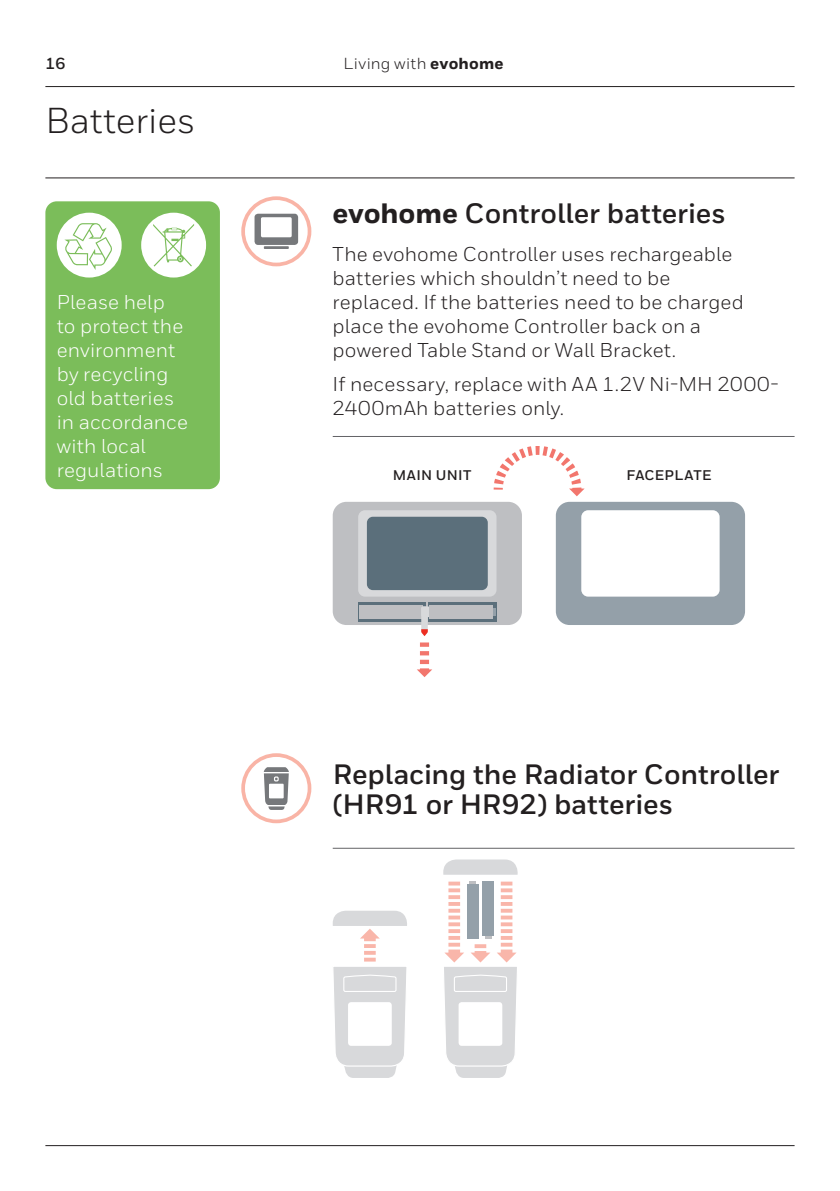
<style>
.page{position:relative;width:840px;height:1191px;background:#fff}
.page>*{position:absolute;margin:0;border:0;box-sizing:border-box;transform-origin:0 0}
.t1{font:36px "Honeywell Sans";color:#231f20}
.t2{font:700 28px/30px "Honeywell Sans";letter-spacing:-.005em;color:#231f20}
.t3{font:20px/24px "Honeywell Sans";letter-spacing:.005em;color:#231f20}
.t4{font:20px/24px "Honeywell Sans";letter-spacing:.005em;color:#fff}
.t5{font:16px "Honeywell Sans";letter-spacing:.025em;color:#231f20}
.t6{font:700 16px "Honeywell Sans";color:#231f20}
.t7{font:700 14px "Honeywell Sans";letter-spacing:.025em;color:#231f20}
.s1{font-weight:800}
</style>
<div class="page">
<hr style="left:45px;top:177px;width:749px;height:1px;background:#231f20">
<hr style="left:45px;top:1145px;width:749px;height:1px;background:#231f20">
<hr style="left:45px;top:86px;width:749px;height:1px;background:#231f20">
<div style="left:45px;top:201px;width:175px;height:288px;background:#7bbd5a;border-radius:11px"></div>
<div style="left:57px;top:213px;width:65px;height:64px;background:#fff;border-radius:50%"></div>
<svg style="left:64px;top:223px;width:49px;height:47px"></svg>
<div style="left:141px;top:213px;width:65px;height:64px;background:#fff;border-radius:50%"></div>
<svg style="left:153px;top:224px;width:41px;height:42px"></svg>
<svg style="left:417px;top:642px;width:15px;height:35px"></svg>
<div style="left:332px;top:502px;width:189px;height:123px;background:#bebfc2;border-radius:14px"></div>
<div style="left:358px;top:510px;width:138px;height:86px;background:#d8d9db;border-radius:7px"></div>
<div style="left:366px;top:517px;width:121px;height:73px;background:#5b6f7b;border-radius:6px"></div>
<svg style="left:358px;top:602px;width:130px;height:19px"></svg>
<svg style="left:488px;top:447px;width:256px;height:178px"></svg>
<hr style="left:426px;top:600px;width:2px;height:23px;background:#bebfc2">
<div style="left:359px;top:605px;width:63px;height:13px;background:#bebfc2"></div>
<svg style="left:421px;top:606px;width:12px;height:30px"></svg>
<svg style="left:492px;top:608px;width:3px;height:8px"></svg>
<div style="left:428px;top:605px;width:64px;height:13px;background:#bebfc2"></div>
<hr style="left:332px;top:436px;width:462px;height:1px;background:#636366">
<svg style="left:443px;top:859px;width:74px;height:15px"></svg>
<svg style="left:444px;top:881px;width:73px;height:197px"></svg>
<svg style="left:333px;top:910px;width:74px;height:168px"></svg>
<hr style="left:332px;top:848px;width:462px;height:1px;background:#636366">
<svg style="left:241px;top:196px;width:70px;height:70px"></svg>
<svg style="left:241px;top:753px;width:70px;height:70px"></svg>
<p class="t6" style="left:45px;top:54px;width:21px">16</p>
<h1 class="t1" style="left:45px;top:99px;width:151px">Batteries</h1>
<p class="t4" style="left:57px;top:290px;width:133px">Please help to protect the environment by recycling old batteries in accordance with local regulations</p>
<p class="t5" style="left:343px;top:54px;width:161px">Living with <span class="s1">evohome</span></p>
<h2 class="t2" style="left:332px;top:199px;width:394px"><span class="s1">evohome</span> Controller batteries</h2>
<p class="t3" style="left:332px;top:242px;width:412px">The evohome Controller uses rechargeable batteries which shouldn’t need to be replaced. If the batteries need to be charged place the evohome Controller back on a powered Table Stand or Wall Bracket.</p>
<p class="t3" style="left:332px;top:372px;width:447px">If necessary, replace with AA 1.2V Ni-MH 2000-<br>2400mAh batteries only.</p>
<p class="t7" style="left:392px;top:467px;width:80px">MAIN UNIT</p>
<p class="t7" style="left:626px;top:467px;width:87px">FACEPLATE</p>
<h2 class="t2" style="left:332px;top:760px;width:448px">Replacing the Radiator Controller (HR91 or HR92) batteries</h2>
</div>
